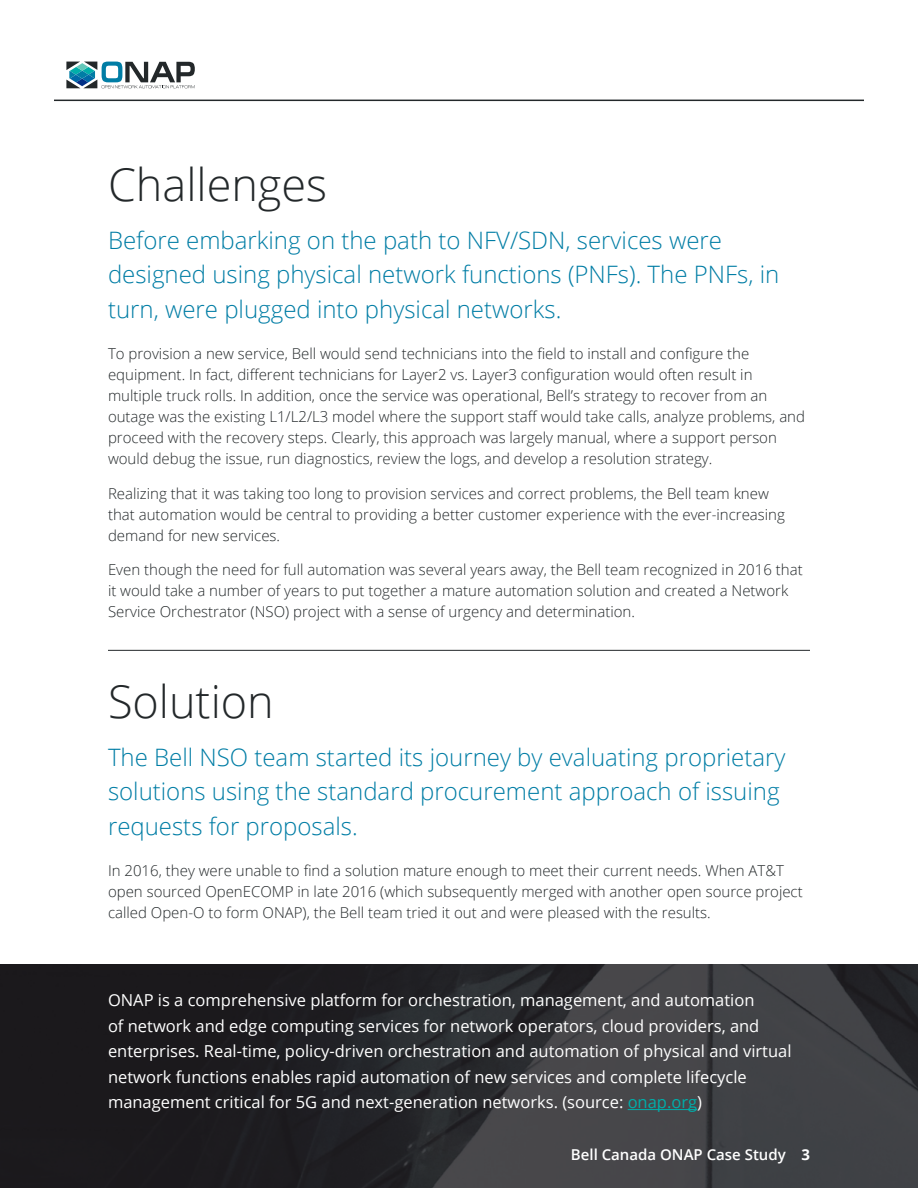
<style>
.page{position:relative;width:918px;height:1188px;background:#fff}
.page>*{position:absolute;margin:0;border:0;box-sizing:border-box;transform-origin:0 0}
.t1{font:300 45px "Open Sans";color:#23282a}
.t2{font:300 24px/34.5px "Open Sans";color:#007da5}
.t3{font:16.5px/25.5px "Open Sans";color:#fff}
.t4{font:300 15px/21px "Open Sans";color:#23282a}
.t5{font:600 15px "Open Sans";color:#fff}
.s1{color:#00aeaa}
.s2{font-weight:700}
</style>
<div class="page">
<svg style="left:0;top:965px;width:918px;height:223px;background:#2d2d31"></svg>
<svg style="left:66px;top:62px;width:129px;height:26px"></svg>
<hr style="left:54px;top:100px;width:810px;height:1px;background:#23282a">
<hr style="left:628px;top:1109px;width:69px;height:1px;background:#00aeaa">
<hr style="left:108px;top:650px;width:702px;height:1px;background:#23282a">
<h1 class="t1" style="left:108px;top:154px;width:221px">Challenges</h1>
<h2 class="t2" style="left:108px;top:222px;width:673px">Before embarking on the path to NFV/SDN, services were designed using physical network functions (PNFs). The PNFs, in turn, were plugged into physical networks.</h2>
<p class="t4" style="left:108px;top:343px;width:699px">To provision a new service, Bell would send technicians into the field to install and configure the equipment. In fact, different technicians for Layer2 vs. Layer3 configuration would often result in multiple truck rolls. In addition, once the service was operational, Bell’s strategy to recover from an outage was the existing L1/L2/L3 model where the support staff would take calls, analyze problems, and proceed with the recovery steps. Clearly, this approach was largely manual, where a support person would debug the issue, run diagnostics, review the logs, and develop a resolution strategy.</p>
<p class="t4" style="left:108px;top:482px;width:678px">Realizing that it was taking too long to provision services and correct problems, the Bell team knew that automation would be central to providing a better customer experience with the ever-increasing demand for new services.</p>
<p class="t4" style="left:108px;top:559px;width:696px">Even though the need for full automation was several years away, the Bell team recognized in 2016 that it would take a number of years to put together a mature automation solution and created a Network<br>Service Orchestrator (NSO) project with a sense of urgency and determination.</p>
<h1 class="t1" style="left:108px;top:671px;width:167px">Solution</h1>
<h2 class="t2" style="left:108px;top:739px;width:679px">The Bell NSO team started its journey by evaluating proprietary solutions using the standard procurement approach of issuing requests for proposals.</h2>
<p class="t4" style="left:108px;top:860px;width:696px">In 2016, they were unable to find a solution mature enough to meet their current needs. When AT&amp;T open sourced OpenECOMP in late 2016 (which subsequently merged with another open source project called Open-O to form ONAP), the Bell team tried it out and were pleased with the results.</p>
<p class="t3" style="left:108px;top:987px;width:685px">ONAP is a comprehensive platform for orchestration, management, and automation<br>of network and edge computing services for network operators, cloud providers, and enterprises. Real-time, policy-driven orchestration and automation of physical and virtual network functions enables rapid automation of new services and complete lifecycle management critical for 5G and next-generation networks. (source: <span class="s1">onap.org</span>)</p>
<p class="t5" style="left:571px;top:1144px;width:241px">Bell Canada ONAP Case Study <span class="s2">3</span></p>
</div>
